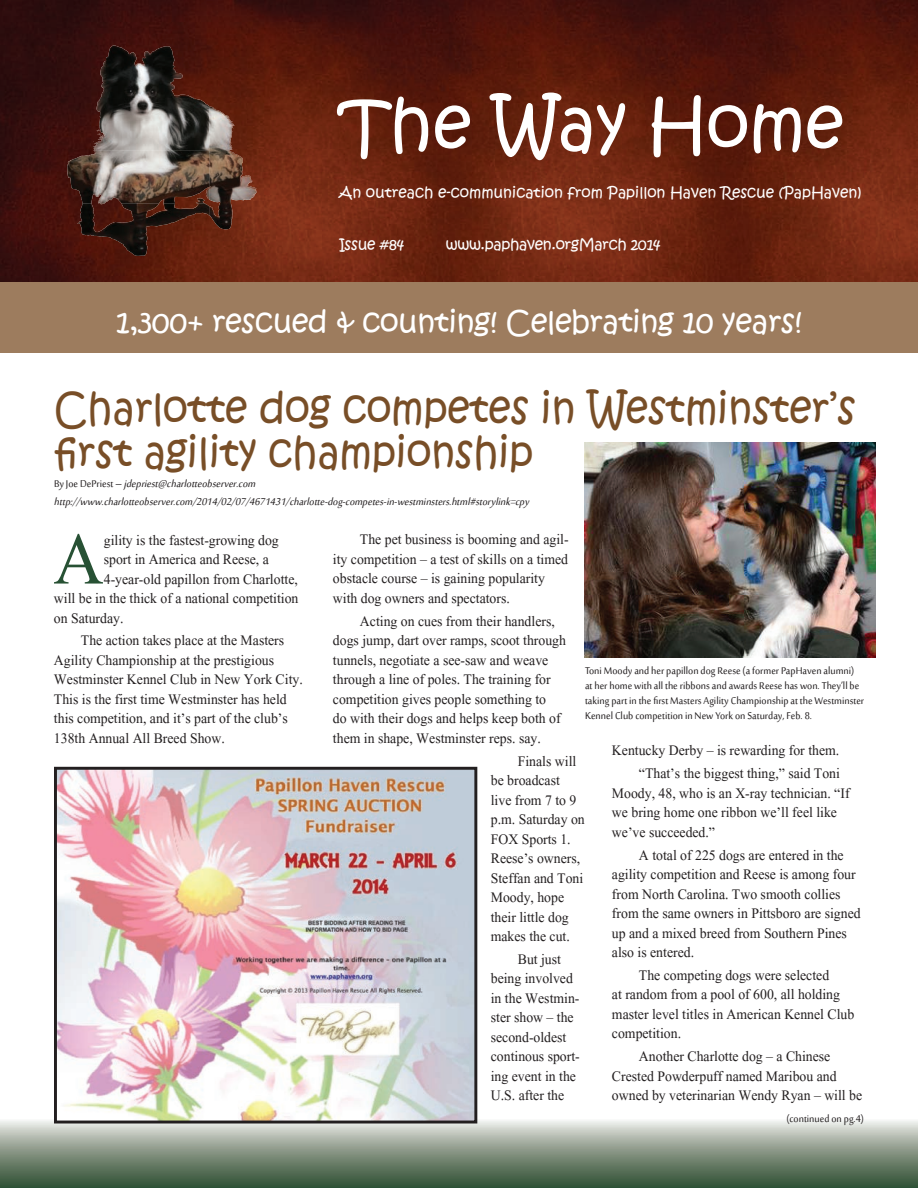
<style>
.page{position:relative;width:918px;height:1188px;background:#fff}
.page>*{position:absolute;margin:0;border:0;box-sizing:border-box;transform-origin:0 0}
.t1{font:91.2px "Aparajita";color:#275134;scale:.95 1}
.t2{font:69px "Kristen ITC";color:#fff}
.t3{font:42px/45px "Kristen ITC";color:#784e27;scale:.95 1}
.t4{font:30px "Kristen ITC";letter-spacing:-.01em;color:#fff}
.t5{font:18px/19.5px "Aparajita";color:#231f20;scale:.95 1}
.t6{font:15px "Kristen ITC";color:#fff}
.t7{font:15px "Kristen ITC";letter-spacing:-.02em;color:#fff}
.t8{font:13.5px/15px "Sakkal Majalla";color:#231f20;scale:.95 1}
.t9{font:italic 13.5px/18.3px "Sakkal Majalla";color:#231f20;scale:.95 1}
.s1{font-style:normal}
</style>
<div class="page">
<img style="left:0;top:0;width:918px;height:283px">
<img style="left:100px;top:46px;width:93px;height:52px">
<img style="left:93px;top:98px;width:116px;height:53px">
<img style="left:209px;top:180px;width:48px;height:49px">
<img style="left:67px;top:151px;width:142px;height:52px">
<img style="left:77px;top:203px;width:121px;height:44px">
<div style="left:0;top:1118px;width:918px;height:70px;background:linear-gradient(to bottom,#eeece9,#2a4a2c)"></div>
<div style="left:0;top:283px;width:918px;height:70px;background:#9d7c5e"></div>
<img style="left:58px;top:771px;width:415px;height:349px">
<div style="left:54px;top:767px;width:423px;height:357px;border:3px solid #231f20"></div>
<img style="left:585px;top:443px;width:291px;height:215px">
<h2 class="t2" style="left:339px;top:79px;width:506px">The Way Home</h2>
<p class="t6" style="left:339px;top:183px;width:524px">An outreach e-communication from Papillon Haven Rescue (PapHaven)</p>
<p class="t6" style="left:339px;top:235px;width:67px">Issue #84</p>
<p class="t7" style="left:446px;top:235px;width:216px">www.paphaven.org March 2014</p>
<h3 class="t4" style="left:116px;top:302px;width:687px">1,300+ rescued &amp; counting! Celebrating 10 years!</h3>
<h3 class="t3" style="left:54px;top:386px;width:845px">Charlotte dog competes in Westminster’s first agility championship</h3>
<p class="t9" style="left:54px;top:475px;width:502px"><span class="s1">By J o e D e P r i e s t –</span> jdepriest@charlotteobserver.com http://www.charlotteobserver.com/2014/02/07/4671431/charlotte-dog-competes-in-westminsters.html#story link=cpy</p>
<h1 class="t1" style="left:53px;top:515px;width:55px">A</h1>
<p class="t5" style="left:104px;top:532px;width:186px">gility is the fastest-growing dog</p>
<p class="t5" style="left:104px;top:551px;width:175px">sport in America and Reese, a</p>
<p class="t5" style="left:104px;top:571px;width:206px">4-year-old papillon from Charlotte,</p>
<p class="t5" style="left:54px;top:590px;width:259px">will be in the thick of a national competition</p>
<p class="t5" style="left:54px;top:610px;width:75px">on Saturday.</p>
<p class="t5" style="left:54px;top:633px;width:263px;text-indent:27px">The action takes place at the Masters Agility Championship at the prestigious Westminster Kennel Club in New York City.<br>This is the first time Westminster has held this competition, and it’s part of the club’s 138th Annual All Breed Show.</p>
<p class="t5" style="left:333px;top:532px;width:250px;text-indent:27px">The pet business is booming and agil&shy;ity competition – a test of skills on a timed obstacle course – is gaining popularity with dog owners and spectators.</p>
<p class="t5" style="left:333px;top:613px;width:247px;text-indent:27px">Acting on cues from their handlers, dogs jump, dart over ramps, scoot through tunnels, negotiate a see-saw and weave through a line of poles. The training for competition gives people something to<br>do with their dogs and helps keep both of them in shape, Westminster reps. say.</p>
<p class="t5" style="left:491px;top:753px;width:100px;text-indent:27px">Finals will be broadcast live from 7 to 9 p.m. Saturday on<br>FOX Sports 1.<br>Reese’s owners,<br>Steffan and Toni<br>Moody, hope their little dog makes the cut.</p>
<p class="t5" style="left:491px;top:951px;width:95px;text-indent:27px">But just being involved in the Westmin&shy;ster show – the second-oldest continous sport&shy;ing event in the<br>U.S. after the</p>
<p class="t8" style="left:585px;top:664px;width:295px">Toni Moody and her papillon dog Reese (a former PapHaven alumni) at her home with all the ribbons and awards Reese has won. They’ll be taking part in the first Masters Agility Championship at the Westminster Kennel Club competition in New York on Saturday, Feb. 8.</p>
<p class="t5" style="left:612px;top:741px;width:241px;line-height:22.8px;text-align:right">Kentucky Derby – is rewarding for them. “That’s the biggest thing,” said Toni</p>
<p class="t5" style="left:612px;top:785px;width:252px">Moody, 48, who is an X-ray technician. “If we bring home one ribbon we’ll feel like we’ve succeeded.”</p>
<p class="t5" style="left:612px;top:847px;width:263px;text-indent:27px">A total of 225 dogs are entered in the agility competition and Reese is among four from North Carolina. Two smooth collies from the same owners in Pittsboro are signed up and a mixed breed from Southern Pines also is entered.</p>
<p class="t5" style="left:612px;top:967px;width:257px;text-indent:27px">The competing dogs were selected<br>at random from a pool of 600, all holding master level titles in American Kennel Club competition.</p>
<p class="t5" style="left:612px;top:1049px;width:265px;text-indent:27px">Another Charlotte dog – a Chinese<br>Crested Powderpuff named Maribou and owned by veterinarian Wendy Ryan – will be</p>
<p class="t8" style="left:786px;top:1112px;width:83px">(continued on pg.4)</p>
</div>
